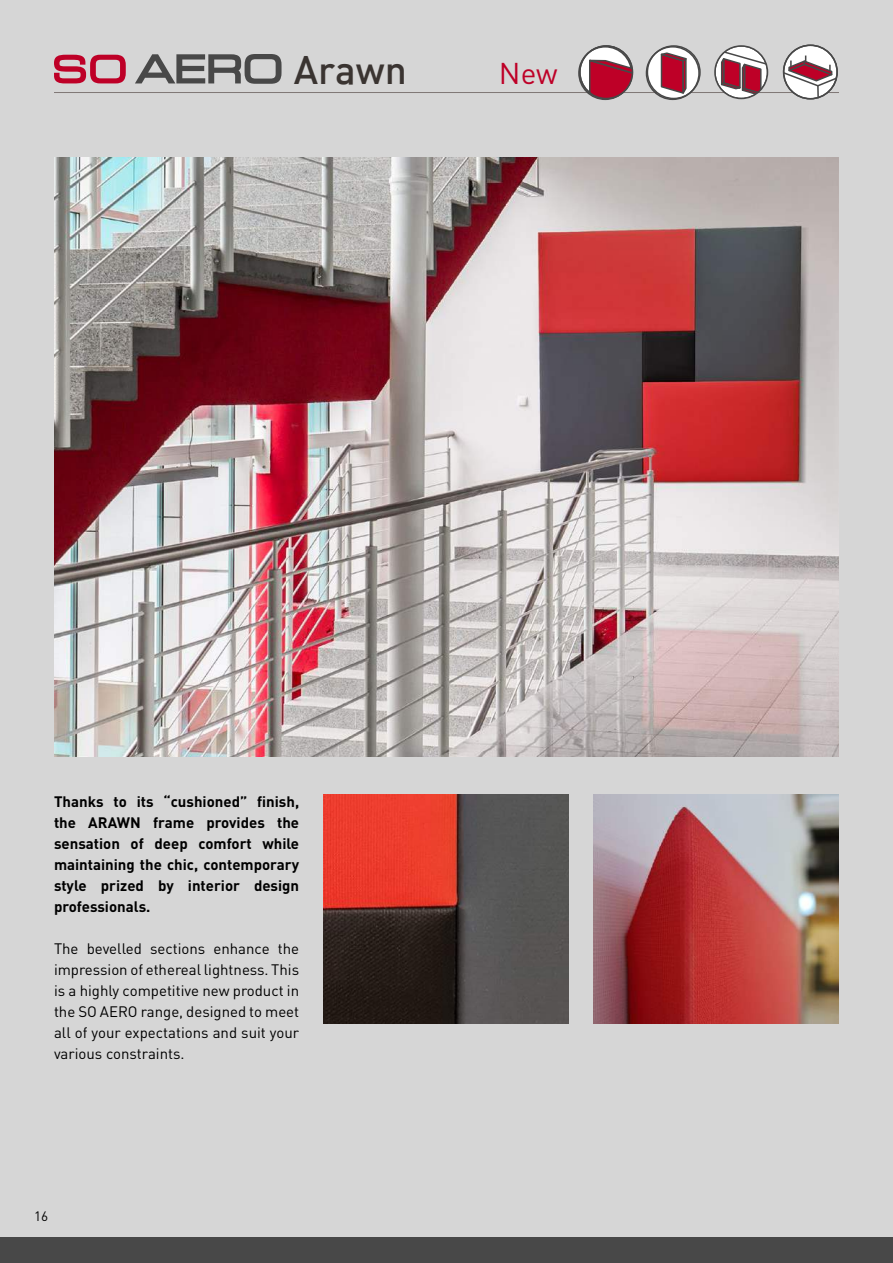
<style>
.page{position:relative;width:893px;height:1263px;background:#fff}
.page>*{position:absolute;margin:0;border:0;box-sizing:border-box;transform-origin:0 0}
.t1{font:500 39px "DIN";color:#3a3431}
.t2{font:29.7px "DIN";color:#be0027}
.t3{font:15px/21px "DIN";color:#000;text-align:justify}
.t4{font:700 15px/21px "DIN";color:#000;text-align:justify}
.t5{font:13.5px "DIN";color:#000}
</style>
<div class="page">
<div style="left:0;top:0;width:893px;height:1243px;background:#d6d6d6"></div>
<div style="left:0;top:1237px;width:893px;height:26px;background:#484848"></div>
<svg style="left:54px;top:55px;width:72px;height:28px"></svg>
<svg style="left:135px;top:54px;width:147px;height:30px"></svg>
<hr style="left:54px;top:92px;width:785px;height:1px;background:#807876">
<img style="left:54px;top:157px;width:785px;height:599px">
<img style="left:594px;top:795px;width:245px;height:228px">
<img style="left:323px;top:795px;width:245px;height:228px">
<svg style="left:578px;top:45px;width:56px;height:55px"></svg>
<svg style="left:645px;top:45px;width:56px;height:55px"></svg>
<svg style="left:714px;top:45px;width:55px;height:55px"></svg>
<svg style="left:782px;top:44px;width:56px;height:56px"></svg>
<h1 class="t1" style="left:294px;top:45px;width:114px">Arawn</h1>
<h2 class="t2" style="left:499px;top:55px;width:60px">New</h2>
<p class="t4" style="left:54px;top:790px;width:247px">Thanks to its “cushioned” finish, the ARAWN frame provides the sensation of deep comfort while maintaining the chic, contemporary style prized by interior design professionals.</p>
<p class="t3" style="left:54px;top:938px;width:247px">The bevelled sections enhance the impression of ethereal lightness. This is a highly competitive new product in the SO AERO range, designed to meet all of your expectations and suit your various constraints.</p>
<p class="t5" style="left:34px;top:1207px;width:16px">16</p>
</div>
